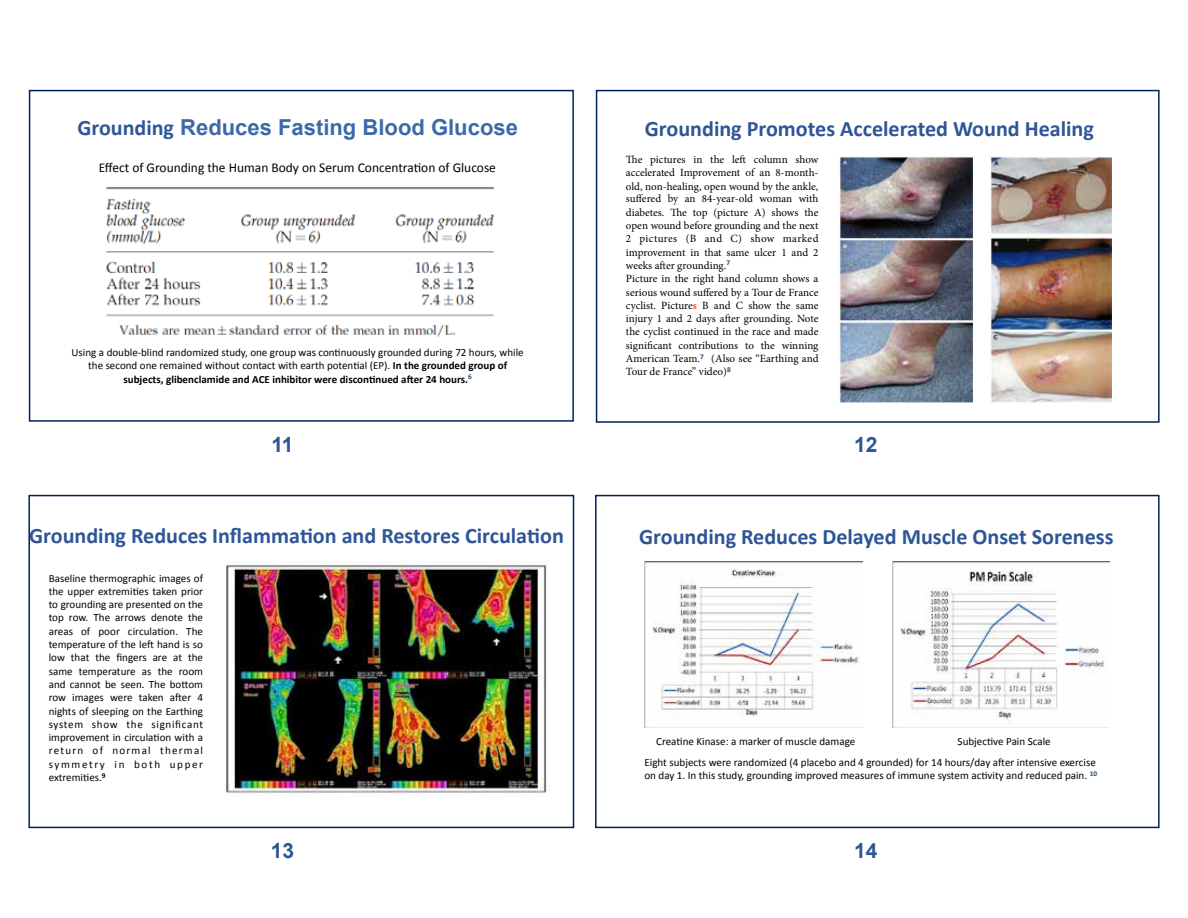
<style>
.page{position:relative;width:1188px;height:918px;background:#fff}
.page>*{position:absolute;margin:0;border:0;box-sizing:border-box;transform-origin:0 0}
.t1{font:700 22.05px "Calibri";color:#2f5597}
.t2{font:700 22.05px "Arial";color:#3c6aa8}
.t3{font:700 21px "Arial";color:#2e5598}
.t4{font:13.5px "Calibri";color:#000}
.t5{font:11.1px/13.2px "Calibri";color:#000;text-align:justify}
.t6{font:11.1px/13.2px "Minion Pro";color:#000}
.t7{font:10.95px/13.2px "Calibri";color:#000;text-align:center}
.s1{font-family:"Calibri";color:#2f5597}
.s2{font-weight:700}
.s3{color:#f00}
</style>
<div class="page">
<img style="left:106px;top:187px;width:388px;height:150px">
<div style="left:29px;top:90px;width:545px;height:332px;border:2px solid #00205b"></div>
<img style="left:839px;top:156px;width:133px;height:247px">
<img style="left:991px;top:156px;width:120px;height:247px">
<div style="left:596px;top:90px;width:564px;height:333px;border:2px solid #00205b"></div>
<img style="left:225px;top:561px;width:325px;height:235px">
<div style="left:28px;top:495px;width:546px;height:333px;border:2px solid #00205b"></div>
<img style="left:645px;top:562px;width:217px;height:166px">
<img style="left:892px;top:562px;width:218px;height:166px">
<div style="left:595px;top:495px;width:565px;height:333px;border:2px solid #00205b"></div>
<h1 class="t2" style="left:78px;top:113px;width:442px"><span class="s1">Grounding</span> Reduces Fasting Blood Glucose</h1>
<p class="t4" style="left:99px;top:160px;width:399px">Effect of Grounding the Human Body on Serum Concentra=on of Glucose</p>
<p class="t7" style="left:72px;top:345px;width:454px">Using a double--‐blind randomized study, one group was con=nuously grounded during 72 hours, while the second one remained without contact with earth poten=al (EP). <span class="s2">In the grounded group of subjects, glibenclamide and ACE inhibitor were disconAnued a`er 24 hours.</span><sup>6</sup></p>
<h2 class="t3" style="left:271px;top:430px;width:24px">11</h2>
<h1 class="t1" style="left:29px;top:522px;width:536px">Grounding Reduces InflammaAon and Restores CirculaAon</h1>
<p class="t5" style="left:49px;top:571px;width:156px">Baseline thermographic images of the upper extremi=es taken prior to grounding are presented on the top row. The arrows denote the areas of poor circula=on. The temperature of the le^ hand is so low that the fingers are at the same temperature as the room and cannot be seen. The bo]om row images were taken a^er 4 nights of sleeping on the Earthing system show the significant improvement in circula=on with a return of normal thermal symmetry in both upper extremi=es.<sup>9</sup></p>
<h2 class="t3" style="left:271px;top:837px;width:25px">13</h2>
<h1 class="t1" style="left:645px;top:115px;width:451px">Grounding Promotes Accelerated Wound Healing</h1>
<p class="t6" style="left:626px;top:153px;width:194px">The pictures in the left column show accelerated Improvement of an 8-month&shy;old, non-healing, open wound by the ankle, suffered by an 84-year-old woman with diabetes. The top (picture A) shows the open wound before grounding and the next 2 pictures (B and C) show marked improvement in that same ulcer 1 and 2 weeks after grounding.<sup>7<br></sup>Picture in the right hand column shows a serious wound suffered by a Tour de France cyclist. Picture<span class="s3">s</span> B and C show the same injury 1 and 2 days after grounding. Note the cyclist continued in the race and made significant contributions to the winning American Team.<sup>7</sup> (Also see “Earthing and Tour de France” video)<sup>8</sup></p>
<h2 class="t3" style="left:854px;top:430px;width:25px">12</h2>
<h1 class="t1" style="left:639px;top:523px;width:476px">Grounding Reduces Delayed Muscle Onset Soreness</h1>
<p class="t5" style="left:656px;top:734px;width:201px">Crea=ne Kinase: a marker of muscle damage</p>
<p class="t5" style="left:644px;top:730px;width:453px;line-height:21.6px;text-indent:313px">Subjec=ve Pain Scale<br>Eight subjects were randomized (4 placebo and 4 grounded) for 14 hours/day a^er intensive exercise</p>
<p class="t5" style="left:644px;top:768px;width:454px">on day 1. In this study, grounding improved measures of immune system ac=vity and reduced pain. <sup>10</sup></p>
<h2 class="t3" style="left:854px;top:837px;width:25px">14</h2>
</div>
